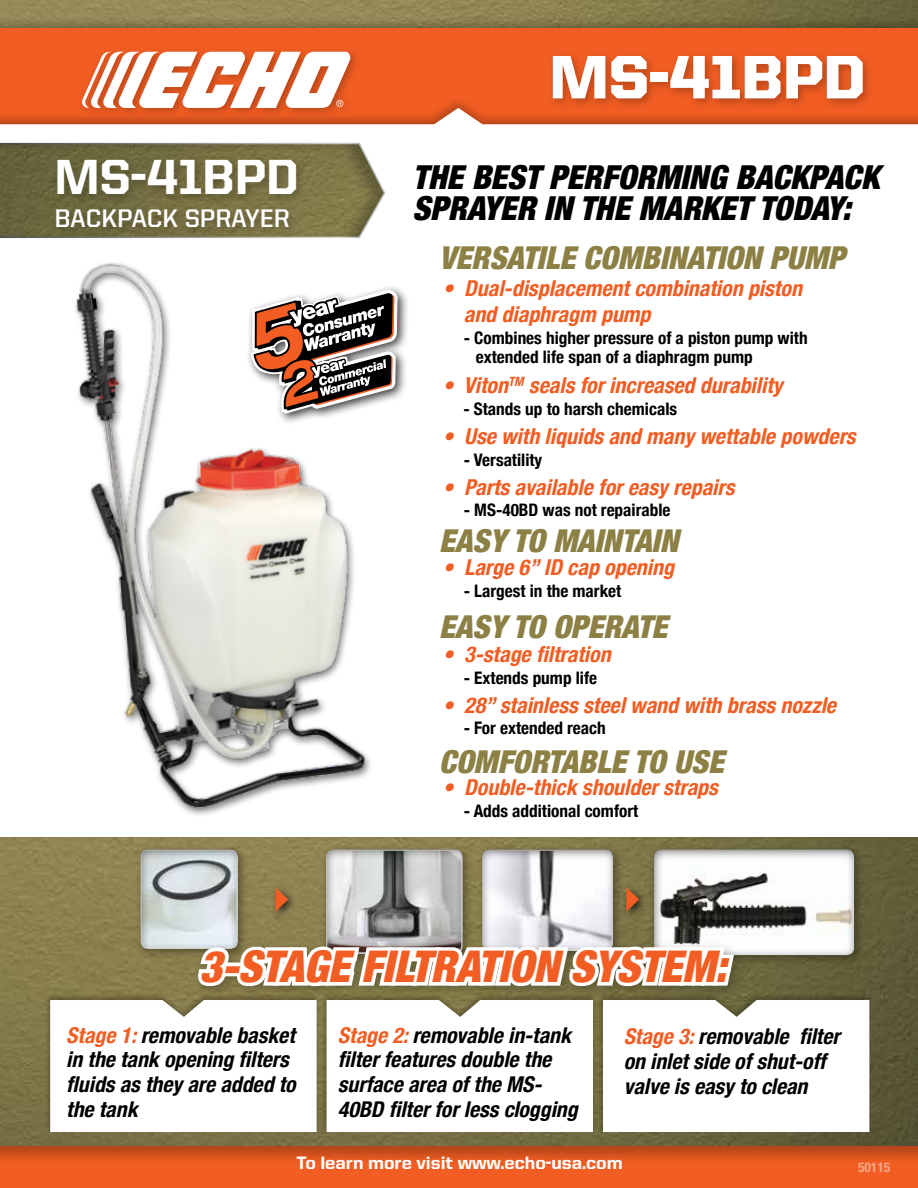
<style>
.page{position:relative;width:918px;height:1188px;background:#fff}
.page>*{position:absolute;margin:0;border:0;box-sizing:border-box;transform-origin:0 0}
.t1{font:900 61.5px "United Sans Reg";color:#fff}
.t2{font:800 49.5px "United Sans Reg";color:#fff}
.t3{font:italic 900 condensed 43.65px "Helvetica Neue";color:#f15d22}
.t4{font:italic 900 condensed 33px/31.5px "Helvetica Neue";color:#000}
.t5{font:italic 900 condensed 31.5px "Helvetica Neue";color:#8c8044}
.t6{font:700 25.5px "United Sans Reg";color:#fff}
.t7{font:italic 700 condensed 21.9px/25.2px "Helvetica Neue";color:#f15d22}
.t8{font:italic 700 condensed 21.75px/24.8px "Helvetica Neue";color:#000}
.t9{font:800 18px "United Sans Reg";color:#fff}
.t10{font:700 condensed 17.25px/18.9px "Helvetica Neue";color:#000}
.t11{font:700 condensed 13.5px "Helvetica Neue";color:#fff}
.s1{color:#f15d22}
</style>
<div class="page">
<img style="left:0;top:841px;width:918px;height:302px">
<div style="left:45px;top:994px;width:274px;height:140px;background:#000;opacity:.25"></div>
<svg style="left:50px;top:1000px;width:267px;height:132px"></svg>
<img style="left:0;top:0;width:918px;height:17px">
<div style="left:0;top:1143px;width:918px;height:45px;background:#000;opacity:.25"></div>
<div style="left:0;top:17px;width:918px;height:112px;background:#000;opacity:.25"></div>
<div style="left:0;top:28px;width:918px;height:97px;background:#f15d22"></div>
<div style="left:548px;top:51px;width:326px;height:59px;background:#000;opacity:.25"></div>
<div style="left:77px;top:47px;width:283px;height:71px;background:#000;opacity:.25"></div>
<svg style="left:81px;top:52px;width:270px;height:45px;background:#f2c8b7"></svg>
<svg style="left:0;top:108px;width:918px;height:21px"></svg>
<div style="left:0;top:142px;width:387px;height:98px;background:#000;opacity:.25"></div>
<div style="left:51px;top:155px;width:256px;height:83px;background:#000;opacity:.25"></div>
<div style="left:135px;top:844px;width:114px;height:116px;background:#000;opacity:.35"></div>
<div style="left:140px;top:848px;width:100px;height:103px;background:#000;opacity:.55"></div>
<img style="left:0;top:233px;width:409px;height:616px">
<div style="left:322px;top:994px;width:274px;height:140px;background:#000;opacity:.25"></div>
<svg style="left:327px;top:1000px;width:266px;height:132px"></svg>
<div style="left:598px;top:994px;width:274px;height:140px;background:#000;opacity:.25"></div>
<svg style="left:603px;top:1000px;width:266px;height:132px"></svg>
<div style="left:649px;top:844px;width:216px;height:123px;background:#000;opacity:.35"></div>
<div style="left:653px;top:849px;width:203px;height:109px;background:#000;opacity:.55"></div>
<div style="left:320px;top:844px;width:154px;height:121px;background:#000;opacity:.35"></div>
<div style="left:324px;top:849px;width:141px;height:107px;background:#000;opacity:.55"></div>
<div style="left:477px;top:844px;width:147px;height:118px;background:#000;opacity:.35"></div>
<div style="left:482px;top:849px;width:133px;height:104px;background:#000;opacity:.55"></div>
<div style="left:192px;top:940px;width:554px;height:60px;background:#000;opacity:.25"></div>
<svg style="left:192px;top:941px;width:546px;height:51px"></svg>
<div style="left:271px;top:884px;width:27px;height:37px;background:#000;opacity:.75"></div>
<svg style="left:275px;top:887px;width:13px;height:25px"></svg>
<div style="left:621px;top:884px;width:28px;height:37px;background:#000;opacity:.75"></div>
<svg style="left:626px;top:887px;width:13px;height:25px"></svg>
<h2 class="t2" style="left:54px;top:150px;width:246px">MS-41BPD</h2>
<p class="t6" style="left:54px;top:205px;width:237px">BACKPACK SPRAYER</p>
<h1 class="t1" style="left:549px;top:43px;width:318px">MS-41BPD</h1>
<h3 class="t4" style="left:412px;top:160px;width:479px">THEBESTPERFORMINGBACKPACK<br>SPRAYERINTHEMARKETTODAY:</h3>
<h3 class="t5" style="left:439px;top:232px;width:417px">VERSATILECOMBINATIONPUMP</h3>
<p class="t7" style="left:464px;top:274px;width:347px;text-indent:-21px">• Dual-displacementcombinationpiston anddiaphragm pump</p>
<p class="t10" style="left:476px;top:327px;width:333px;text-indent:-12px">- Combines higher pressure of a piston pump with extended life span of a diaphragm pump</p>
<p class="t7" style="left:443px;top:371px;width:349px">• Viton<sup>TM</sup> sealsforincreaseddurability</p>
<p class="t10" style="left:463px;top:398px;width:215px">- Stands up to harsh chemicals</p>
<p class="t7" style="left:443px;top:422px;width:422px">• Usewithliquidsandmanywettablepowders</p>
<p class="t10" style="left:464px;top:449px;width:80px">- Versatility</p>
<p class="t7" style="left:443px;top:473px;width:300px">• Partsavailableforeasyrepairs</p>
<p class="t10" style="left:464px;top:499px;width:208px">- MS-40BD was not repairable</p>
<h3 class="t5" style="left:439px;top:515px;width:251px">EASYTOMAINTAIN</h3>
<p class="t7" style="left:443px;top:553px;width:240px">• Large6”IDcapopening</p>
<p class="t10" style="left:464px;top:580px;width:159px">- Largest in the market</p>
<h3 class="t5" style="left:439px;top:601px;width:240px">EASYTOOPERATE</h3>
<p class="t7" style="left:443px;top:641px;width:177px">• 3-stagefiltration</p>
<p class="t10" style="left:464px;top:667px;width:135px">- Extends pump life</p>
<p class="t7" style="left:443px;top:691px;width:402px">• 28”stainlesssteelwandwithbrassnozzle</p>
<p class="t10" style="left:464px;top:718px;width:143px">- For extended reach</p>
<h3 class="t5" style="left:439px;top:735px;width:296px">COMFORTABLETOUSE</h3>
<p class="t7" style="left:443px;top:773px;width:284px">• Double-thickshoulderstraps</p>
<p class="t10" style="left:464px;top:800px;width:176px">- Adds additional comfort</p>
<h3 class="t3" style="left:199px;top:931px;width:543px">3-STAGEFILTRATIONSYSTEM:</h3>
<p class="t8" style="left:66px;top:1021px;width:238px"><span class="s1">Stage1:</span>removablebasket inthetankopeningfilters fluidsastheyareaddedto thetank</p>
<p class="t8" style="left:338px;top:1021px;width:248px"><span class="s1">Stage2:</span>removablein-tank filterfeaturesdoublethe surfaceareaoftheMS-<br>40BDfilterforlessclogging</p>
<p class="t8" style="left:624px;top:1022px;width:225px"><span class="s1">Stage3:</span>removable filter oninletsideofshut-off valveiseasytoclean</p>
<p class="t9" style="left:296px;top:1153px;width:328px">To learn more visit www.echo-usa.com</p>
<p class="t11" style="left:858px;top:1156px;width:34px">50115</p>
</div>
